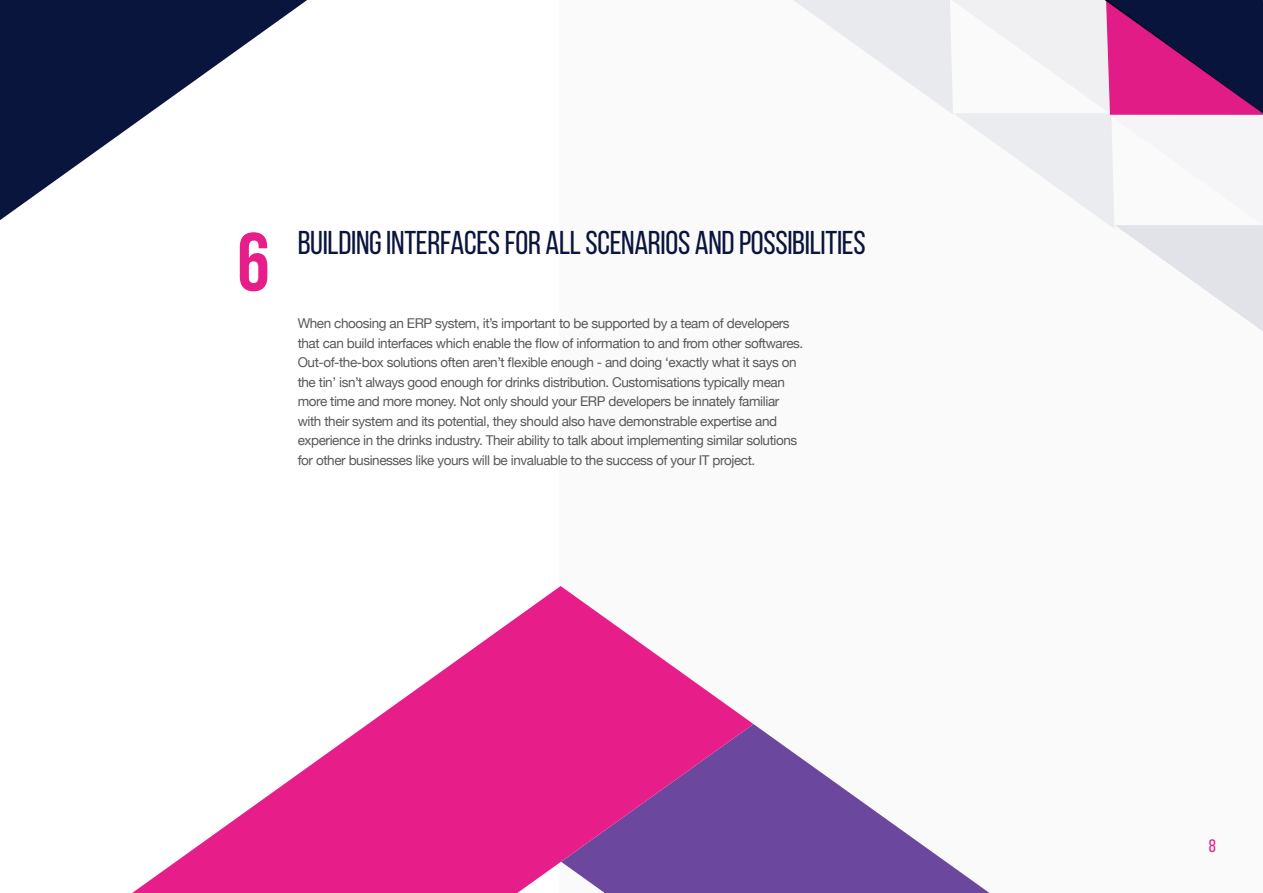
<style>
.page{position:relative;width:1263px;height:893px;background:#fff}
.page>*{position:absolute;margin:0;border:0;box-sizing:border-box;transform-origin:0 0}
.t1{font:700 82.5px "Bebas Neue";color:#e71e89}
.t2{font:33px "Bebas Neue";letter-spacing:-.01em;color:#0a153d}
.t3{font:18px "Bebas Neue";color:#e51f88}
.t4{font:13.5px/19.5px "Helvetica Neue";letter-spacing:-.03em;color:#58595b}
</style>
<div class="page">
<svg style="left:753px;top:724px;width:236px;height:169px"></svg>
<svg style="left:132px;top:586px;width:621px;height:307px"></svg>
<svg style="left:0;top:0;width:307px;height:220px"></svg>
<svg style="left:793px;top:0;width:470px;height:331px"></svg>
<h1 class="t1" style="left:237px;top:217px;width:34px">6</h1>
<h2 class="t2" style="left:298px;top:225px;width:569px">BUILDING INTERFACES FOR ALL SCENARIOS AND POSSIBILITIES</h2>
<p class="t4" style="left:298px;top:314px;width:507px">When choosing an ERP system, it’s important to be supported by a team of developers that can build interfaces which enable the flow of information to and from other softwares.<br>Out-of-the-box solutions often aren’t flexible enough - and doing ‘exactly what it says on the tin’ isn’t always good enough for drinks distribution. Customisations typically mean more time and more money. Not only should your ERP developers be innately familiar with their system and its potential, they should also have demonstrable expertise and experience in the drinks industry. Their ability to talk about implementing similar solutions for other businesses like yours will be invaluable to the success of your IT project.</p>
<h3 class="t3" style="left:1209px;top:836px;width:9px">8</h3>
</div>
